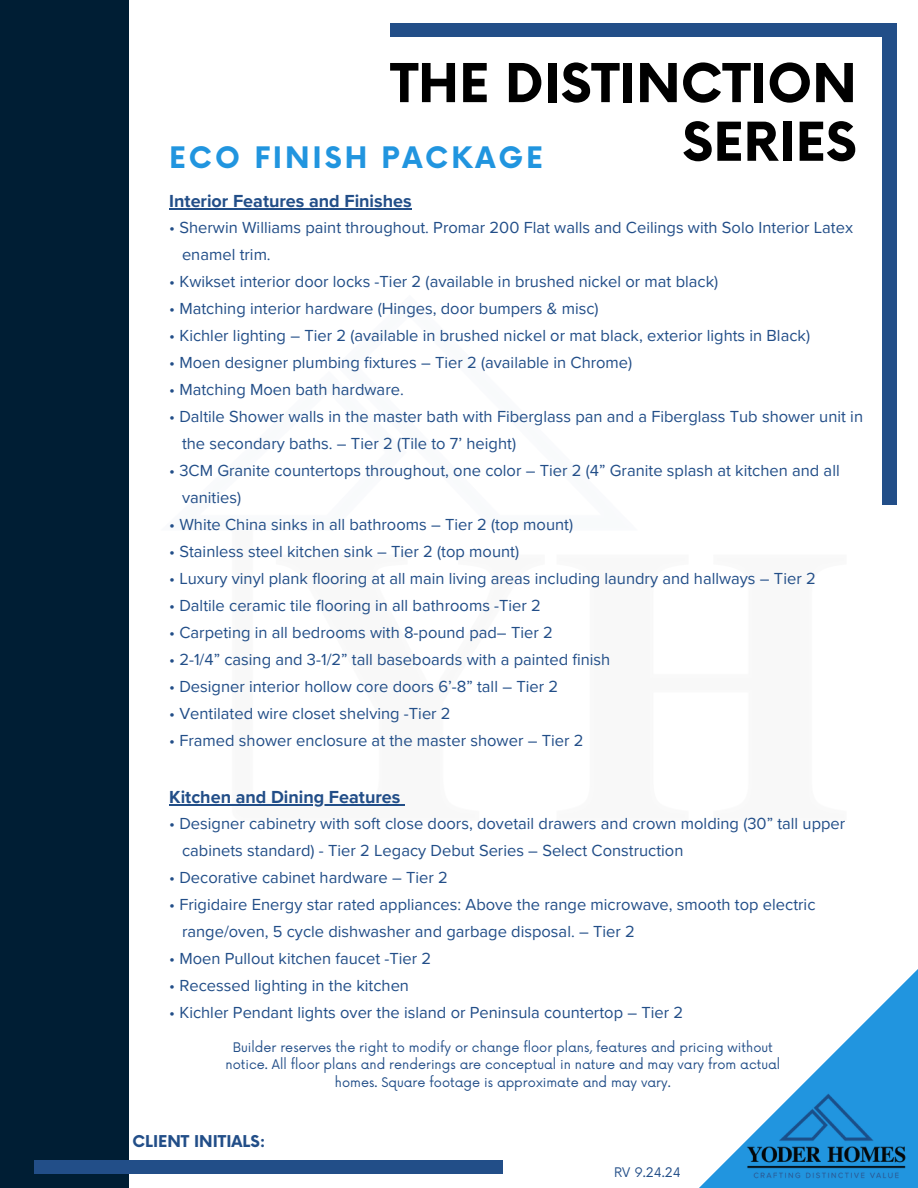
<style>
.page{position:relative;width:918px;height:1188px;background:#fff}
.page>*{position:absolute;margin:0;border:0;box-sizing:border-box;transform-origin:0 0}
.t1{font:700 52.2px/58.7px "Now";color:#000;text-align:right}
.t2{font:700 28.8px "Now";letter-spacing:.1em;color:#2195df}
.t3{font:700 18px "Proxima Nova";color:#224e88}
.t4{font:16.5px/27px "Proxima Nova";color:#224e88}
.t5{font:700 15.9px "Now";color:#224e88}
.t6{font:12.9px/17.2px "Now";color:#224e88;text-align:center}
</style>
<div class="page">
<div style="left:0;top:0;width:129px;height:1188px;background:#001e34"></div>
<div style="left:882px;top:37px;width:15px;height:468px;background:#224e88"></div>
<div style="left:390px;top:23px;width:507px;height:14px;background:#224e88"></div>
<div style="left:35px;top:1160px;width:468px;height:14px;background:#224e88"></div>
<svg style="left:699px;top:969px;width:219px;height:219px"></svg>
<img style="left:744px;top:1091px;width:164px;height:91px">
<hr style="left:169px;top:208px;width:243px;height:1px;background:#224e88">
<hr style="left:169px;top:804px;width:231px;height:1px;background:#224e88">
<h4 class="t1" style="left:390px;top:57px;width:468px">THE DISTINCTION<br>SERIES</h4>
<h2 class="t2" style="left:169px;top:142px;width:375px">ECO FINISH PACKAGE</h2>
<p class="t3" style="left:169px;top:190px;width:244px">Interior Features and Finishes</p>
<p class="t4" style="left:182px;top:214px;width:673px;text-indent:-13px">• Sherwin Williams paint throughout. Promar 200 Flat walls and Ceilings with Solo Interior Latex enamel trim.</p>
<p class="t4" style="left:169px;top:268px;width:551px">• Kwikset interior door locks -Tier 2 (available in brushed nickel or mat black)</p>
<p class="t4" style="left:169px;top:295px;width:431px">• Matching interior hardware (Hinges, door bumpers &amp; misc)</p>
<p class="t4" style="left:169px;top:322px;width:642px">• Kichler lighting – Tier 2 (available in brushed nickel or mat black, exterior lights in Black)</p>
<p class="t4" style="left:169px;top:349px;width:465px">• Moen designer plumbing fixtures – Tier 2 (available in Chrome)</p>
<p class="t4" style="left:169px;top:376px;width:236px">• Matching Moen bath hardware.</p>
<p class="t4" style="left:182px;top:403px;width:683px;text-indent:-13px">• Daltile Shower walls in the master bath with Fiberglass pan and a Fiberglass Tub shower unit in the secondary baths. – Tier 2 (Tile to 7’ height)</p>
<p class="t4" style="left:182px;top:457px;width:659px;text-indent:-13px">• 3CM Granite countertops throughout, one color – Tier 2 (4” Granite splash at kitchen and all vanities)</p>
<p class="t4" style="left:169px;top:511px;width:405px">• White China sinks in all bathrooms – Tier 2 (top mount)</p>
<p class="t4" style="left:169px;top:538px;width:351px">• Stainless steel kitchen sink – Tier 2 (top mount)</p>
<p class="t4" style="left:169px;top:565px;width:648px">• Luxury vinyl plank flooring at all main living areas including laundry and hallways – Tier 2</p>
<p class="t4" style="left:169px;top:592px;width:373px">• Daltile ceramic tile flooring in all bathrooms -Tier 2</p>
<p class="t4" style="left:169px;top:619px;width:385px">• Carpeting in all bedrooms with 8-pound pad– Tier 2</p>
<p class="t4" style="left:169px;top:646px;width:443px">• 2-1/4” casing and 3-1/2” tall baseboards with a painted finish</p>
<p class="t4" style="left:169px;top:673px;width:390px">• Designer interior hollow core doors 6’-8” tall – Tier 2</p>
<p class="t4" style="left:169px;top:700px;width:283px">• Ventilated wire closet shelving -Tier 2</p>
<p class="t4" style="left:169px;top:727px;width:416px">• Framed shower enclosure at the master shower – Tier 2</p>
<h3 class="t3" style="left:169px;top:787px;width:233px">Kitchen and Dining Features</h3>
<h3 class="t4" style="left:182px;top:810px;width:665px;text-indent:-13px">• Designer cabinetry with soft close doors, dovetail drawers and crown molding (30” tall upper cabinets standard) - Tier 2 Legacy Debut Series – Select Construction</h3>
<h3 class="t4" style="left:169px;top:864px;width:280px">• Decorative cabinet hardware – Tier 2</h3>
<h3 class="t4" style="left:182px;top:891px;width:635px;text-indent:-13px">• Frigidaire Energy star rated appliances: Above the range microwave, smooth top electric range/oven, 5 cycle dishwasher and garbage disposal. – Tier 2</h3>
<h3 class="t4" style="left:169px;top:945px;width:263px">• Moen Pullout kitchen faucet -Tier 2</h3>
<h3 class="t4" style="left:169px;top:972px;width:241px">• Recessed lighting in the kitchen</h3>
<h3 class="t4" style="left:169px;top:999px;width:515px">• Kichler Pendant lights over the island or Peninsula countertop – Tier 2</h3>
<h4 class="t6" style="left:226px;top:1040px;width:556px">Builder reserves the right to modify or change floor plans, features and pricing without notice. All floor plans and renderings are conceptual in nature and may vary from actual homes. Square footage is approximate and may vary.</h4>
<p class="t5" style="left:132px;top:1132px;width:135px">CLIENT INITIALS:</p>
<p class="t6" style="left:614px;top:1165px;width:68px">RV 9.24.24</p>
</div>
